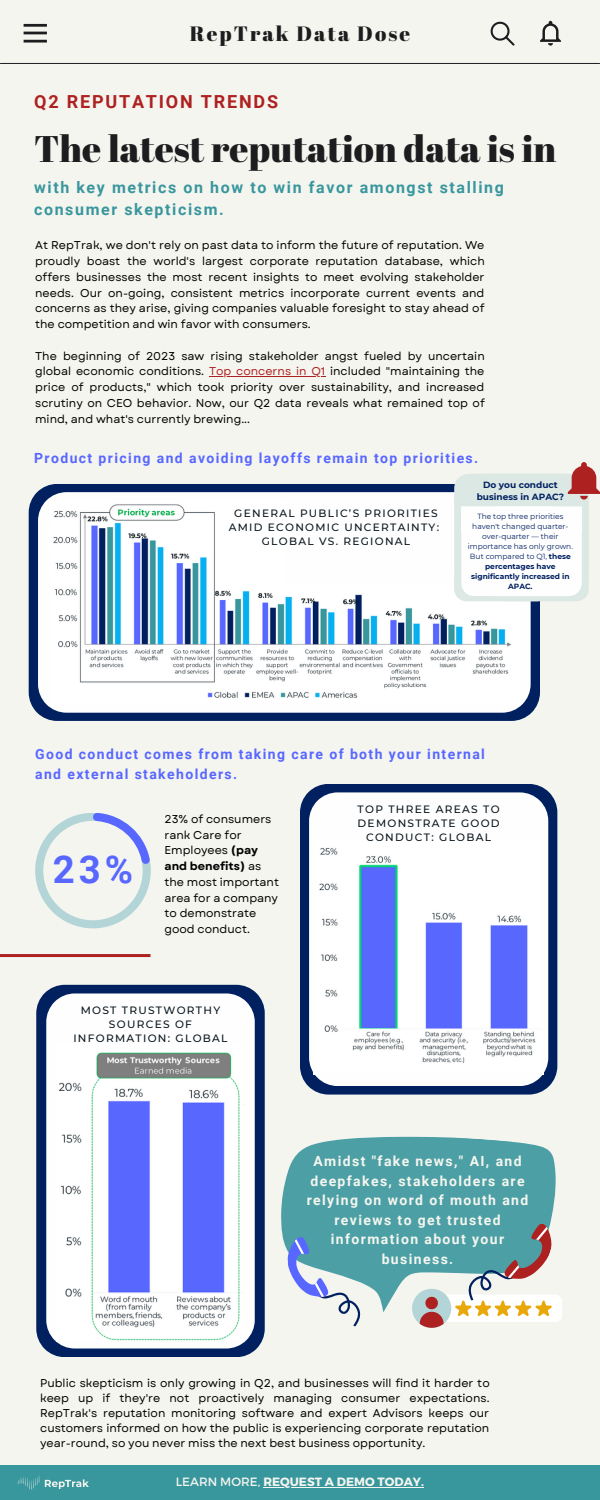
<style>
.page{position:relative;width:600px;height:1500px;background:#f5f5ef}
.page>*{position:absolute;margin:0;border:0;box-sizing:border-box;transform-origin:0 0}
.t1{font:700 38.4px "Roboto";color:#5867ff}
.t2{font:37px "Abril Fatface";color:#1d1d1f}
.t3{font:20.7px "Abril Fatface";letter-spacing:.1em;color:#1d1d1f}
.t4{font:700 18px "Roboto";letter-spacing:.1em;color:#ad2121}
.t5{font:700 16px/21.8px "Roboto";letter-spacing:.1em;color:#38969d}
.t6{font:700 14px/19.5px "Roboto";letter-spacing:.1em;color:#5867ff}
.t7{font:700 14px/19.5px "Roboto";letter-spacing:.1em;color:#f5f5ef;text-align:center}
.t8{font:700 12px "Montserrat";color:#f5f5ef}
.t9{font:11.3px/15.8px "Garet";color:#000;text-align:justify}
.t10{font:500 10.6px/14.2px "Montserrat";letter-spacing:.12em;color:#0a161e;text-align:center}
.t11{font:700 9px/12px "Montserrat";color:#002060;text-align:center}
.t12{font:7.5px/10px "Montserrat";color:#002060;text-align:center}
.s1{color:#ad2121}
.s2{font-weight:700}
.s3{font-weight:400}
</style>
<div class="page">
<hr style="left:24px;top:24px;width:23px;height:3px;background:#1d1d1f">
<hr style="left:24px;top:32px;width:23px;height:2px;background:#1d1d1f">
<hr style="left:24px;top:40px;width:23px;height:3px;background:#1d1d1f">
<svg style="left:491px;top:22px;width:24px;height:24px"></svg>
<svg style="left:540px;top:21px;width:21px;height:25px"></svg>
<hr style="left:0;top:63px;width:600px;height:1px;background:#1d1d1f">
<div style="left:0;top:1465px;width:600px;height:35px;background:#38969d"></div>
<hr style="left:263px;top:1487px;width:161px;height:1px;background:#f5f5ef">
<svg style="left:18px;top:1475px;width:71px;height:15px"></svg>
<svg style="left:281px;top:1136px;width:278px;height:185px;fill:#4ca0a5"></svg>
<svg style="left:285px;top:1235px;width:77px;height:92px"></svg>
<svg style="left:412px;top:1217px;width:145px;height:111px"></svg>
<hr style="left:209px;top:376px;width:116px;height:1px;background:#ad2121">
<svg style="left:29px;top:484px;width:511px;height:237px;fill:#002060"></svg>
<svg style="left:38px;top:492px;width:493px;height:221px;fill:#fefefe"></svg>
<img style="left:50px;top:500px;width:470px;height:205px">
<div style="left:286px;top:500px;width:235px;height:85px;background:#fefefe"></div>
<svg style="left:454px;top:462px;width:146px;height:139px"></svg>
<svg style="left:35px;top:813px;width:116px;height:115px"></svg>
<hr style="left:0;top:954px;width:151px;height:3px;background:#ad2121">
<svg style="left:300px;top:784px;width:257px;height:311px;fill:#002060"></svg>
<svg style="left:309px;top:792px;width:239px;height:294px;fill:#fefefe"></svg>
<img style="left:316px;top:840px;width:225px;height:233px">
<svg style="left:36px;top:985px;width:229px;height:372px;fill:#002060"></svg>
<svg style="left:46px;top:993px;width:209px;height:356px;fill:#fefefe"></svg>
<img style="left:57px;top:1045px;width:187px;height:297px">
<p class="t3" style="left:190px;top:19px;width:222px">RepTrak Data Dose</p>
<p class="t4" style="left:34px;top:91px;width:245px">Q2 REPUTATION TRENDS</p>
<p class="t2" style="left:34px;top:123px;width:524px">The latest reputation data is in</p>
<p class="t5" style="left:34px;top:177px;width:471px">with key metrics on how to win favor amongst stalling consumer skepticism.</p>
<p class="t9" style="left:35px;top:238px;width:451px">At RepTrak, we don't rely on past data to inform the future of reputation. We proudly boast the world's largest corporate reputation database, which offers businesses the most recent insights to meet evolving stakeholder needs. Our on-going, consistent metrics incorporate current events and concerns as they arise, giving companies valuable foresight to stay ahead of the competition and win favor with consumers.</p>
<p class="t9" style="left:35px;top:348px;width:451px">The beginning of 2023 saw rising stakeholder angst fueled by uncertain global economic conditions. <span class="s1">Top concerns in Q1</span> included "maintaining the price of products," which took priority over sustainability, and increased scrutiny on CEO behavior. Now, our Q2 data reveals what remained top of mind, and what's currently brewing...</p>
<p class="t6" style="left:34px;top:448px;width:446px">Product pricing and avoiding layoffs remain top priorities.</p>
<p class="t10" style="left:229px;top:506px;width:212px">GENERAL PUBLIC’S PRIORITIES<br>AMID ECONOMIC UNCERTAINTY:</p>
<p class="t10" style="left:262px;top:534px;width:150px">GLOBAL VS. REGIONAL</p>
<p class="t11" style="left:477px;top:478px;width:89px">Do you conduct business in APAC?</p>
<p class="t12" style="left:468px;top:511px;width:107px">The top three priorities haven't changed quarter&shy;over-quarter — their importance has only grown.<br>But compared to Q1, <span class="s2">these percentages have significantly increased in<br>APAC.</span></p>
<p class="t6" style="left:35px;top:745px;width:451px">Good conduct comes from taking care of both your internal and external stakeholders.</p>
<p class="t1" style="left:53px;top:847px;width:82px">23%</p>
<p class="t9" style="left:164px;top:811px;width:116px;text-align:left">23% of consumers rank Care for<br>Employees <span class="s2">(pay and benefits)</span> as the most important area for a company to demonstrate good conduct.</p>
<p class="t10" style="left:73px;top:1003px;width:156px">MOST TRUSTWORTHY<br>SOURCES OF<br>INFORMATION: GLOBAL</p>
<p class="t10" style="left:358px;top:802px;width:144px">TOP THREE AREAS TO<br>DEMONSTRATE GOOD<br>CONDUCT: GLOBAL</p>
<p class="t7" style="left:307px;top:1152px;width:223px">Amidst "fake news," AI, and deepfakes, stakeholders are relying on word of mouth and reviews to get trusted information about your business.</p>
<p class="t9" style="left:40px;top:1375px;width:451px;line-height:15px">Public skepticism is only growing in Q2, and businesses will find it harder to keep up if they're not proactively managing consumer expectations.<br>RepTrak's reputation monitoring software and expert Advisors keeps our customers informed on how the public is experiencing corporate reputation year-round, so you never miss the next best business opportunity.</p>
<p class="t8" style="left:176px;top:1474px;width:250px"><span class="s3">LEARN MORE,</span> REQUEST A DEMO TODAY.</p>
</div>
